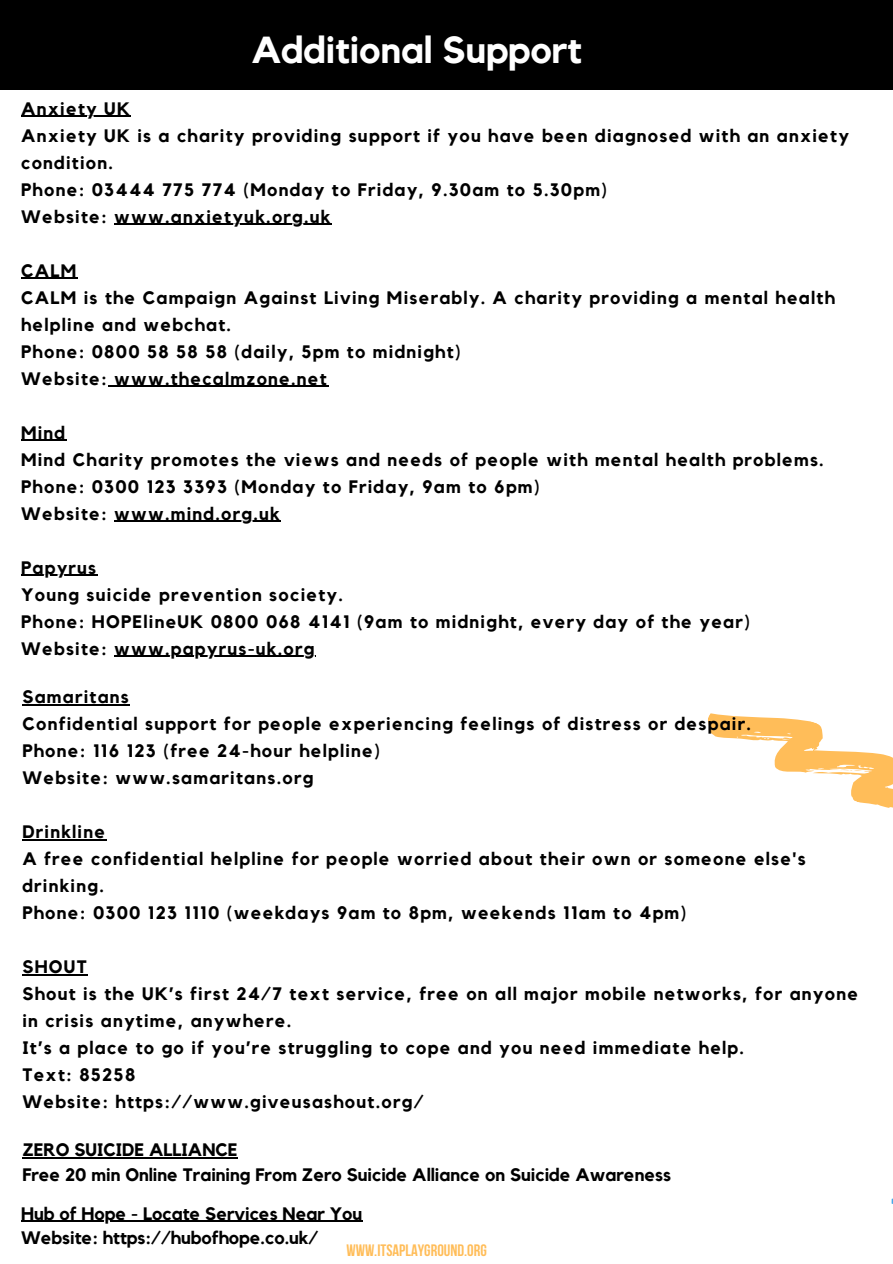
<style>
.page{position:relative;width:893px;height:1264px;background:#fff}
.page>*{position:absolute;margin:0;border:0;box-sizing:border-box;transform-origin:0 0}
.t1{font:700 37.5px "Kollektif";color:#fff}
.t2{font:700 18px/27px "Kollektif";letter-spacing:.07em;color:#000}
.t3{font:700 18px/24.8px "Kollektif";color:#000}
.t4{font:700 16.5px "Bebas Neue";color:#ffbd59}
</style>
<div class="page">
<svg style="left:708px;top:713px;width:184px;height:95px"></svg>
<div style="left:0;top:0;width:892px;height:89px;background:#000"></div>
<hr style="left:21px;top:116px;width:110px;height:1px;background:#000">
<hr style="left:114px;top:224px;width:218px;height:1px;background:#000">
<hr style="left:21px;top:278px;width:56px;height:1px;background:#000">
<hr style="left:108px;top:386px;width:220px;height:1px;background:#000">
<svg style="left:21px;top:440px;width:45px;height:1px"></svg>
<hr style="left:114px;top:521px;width:167px;height:1px;background:#000">
<svg style="left:21px;top:574px;width:12px;height:2px"></svg>
<hr style="left:33px;top:574px;width:64px;height:2px;background:#000">
<hr style="left:114px;top:655px;width:202px;height:2px;background:#000">
<svg style="left:22px;top:704px;width:13px;height:1px"></svg>
<hr style="left:35px;top:704px;width:95px;height:1px;background:#000">
<hr style="left:22px;top:839px;width:84px;height:1px;background:#000">
<hr style="left:22px;top:974px;width:66px;height:1px;background:#000">
<hr style="left:22px;top:1157px;width:216px;height:1px;background:#000">
<hr style="left:21px;top:1220px;width:341px;height:1px;background:#000">
<h1 class="t1" style="left:251px;top:33px;width:331px">Additional Support</h1>
<p class="t2" style="left:21px;top:96px;width:829px">Anxiety UK<br>Anxiety UK is a charity providing support if you have been diagnosed with an anxiety condition.<br>Phone: 03444 775 774 (Monday to Friday, 9.30am to 5.30pm)<br>Website: www.anxietyuk.org.uk</p>
<p class="t2" style="left:21px;top:258px;width:815px">CALM<br>CALM is the Campaign Against Living Miserably. A charity providing a mental health helpline and webchat.<br>Phone: 0800 58 58 58 (daily, 5pm to midnight)<br>Website: www.thecalmzone.net</p>
<p class="t2" style="left:21px;top:419px;width:804px">Mind<br>Mind Charity promotes the views and needs of people with mental health problems.<br>Phone: 0300 123 3393 (Monday to Friday, 9am to 6pm)<br>Website: www.mind.org.uk</p>
<p class="t2" style="left:21px;top:554px;width:730px">Papyrus<br>Young suicide prevention society.<br>Phone: HOPElineUK 0800 068 4141 (9am to midnight, every day of the year)<br>Website: www.papyrus-uk.org</p>
<p class="t2" style="left:22px;top:684px;width:730px">Samaritans<br>Confidential support for people experiencing feelings of distress or despair.<br>Phone: 116 123 (free 24-hour helpline)<br>Website: www.samaritans.org</p>
<p class="t2" style="left:22px;top:819px;width:784px">Drinkline<br>A free confidential helpline for people worried about their own or someone else's drinking.<br>Phone: 0300 123 1110 (weekdays 9am to 8pm, weekends 11am to 4pm)</p>
<p class="t2" style="left:22px;top:954px;width:837px">SHOUT<br>Shout is the UK’s first 24/7 text service, free on all major mobile networks, for anyone in crisis anytime, anywhere.<br>It’s a place to go if you’re struggling to cope and you need immediate help.<br>Text: 85258<br>Website: https://www.giveusashout.org/</p>
<p class="t3" style="left:22px;top:1138px;width:650px">ZERO SUICIDE ALLIANCE<br>Free 20 min Online Training From Zero Suicide Alliance on Suicide Awareness</p>
<p class="t3" style="left:21px;top:1201px;width:342px">Hub of Hope - Locate Services Near You<br>Website: https://hubofhope.co.uk/</p>
<p class="t4" style="left:346px;top:1243px;width:142px">WWW.ITSAPLAYGROUND.ORG</p>
</div>
